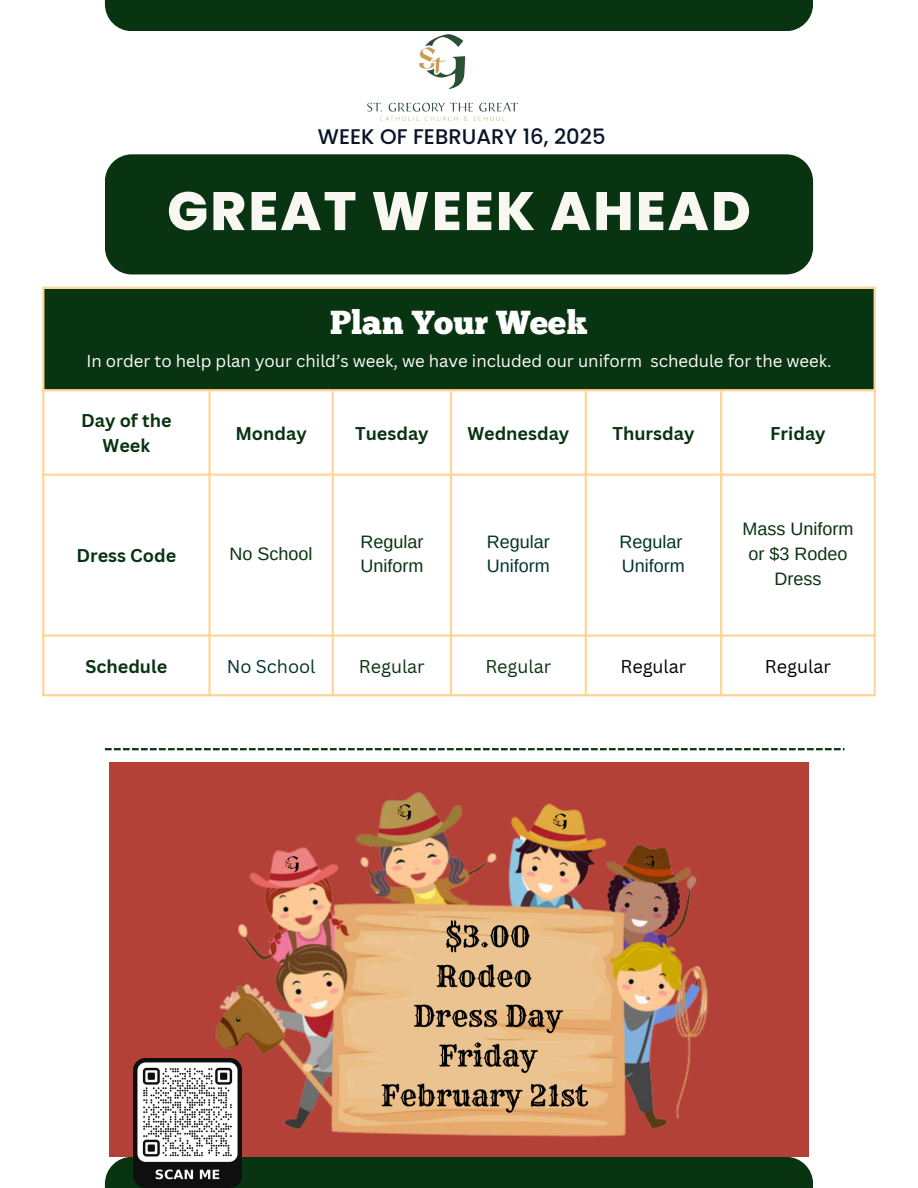
<style>
.page{position:relative;width:918px;height:1188px;background:#fff}
.page>*{position:absolute;margin:0;border:0;box-sizing:border-box;transform-origin:0 0}
.t1{font:800 54px "Poppins";letter-spacing:.045em;color:#f8f7f2}
.t2{font:33.3px "Chunk Five";color:#fff}
.t3{font:500 21.15px "Poppins";color:#081427}
.t4{font:700 18px/24.8px "Canva Sans";color:#093411;text-align:center}
.t5{font:18px/24.8px "Arimo";color:#093411;text-align:center}
.t6{font:18px/24.8px "Arimo";color:#03352e}
.t7{font:18px "Canva Sans";color:#093411}
.t8{font:18px "Canva Sans";color:#000}
.t9{font:18px "Canva Sans";color:#03352e}
.t10{font:16.8px "Canva Sans";color:#fff}
</style>
<div class="page">
<div style="left:105px;top:154px;width:708px;height:120px;background:#093411;border-radius:27px"></div>
<svg style="left:105px;top:748px;width:740px;height:2px"></svg>
<div style="left:105px;top:1157px;width:708px;height:31px;background:#093411"></div>
<div style="left:105px;top:0;width:708px;height:31px;background:#093411"></div>
<img style="left:367px;top:34px;width:151px;height:87px">
<div style="left:43px;top:288px;width:832px;height:103px;background:#093411"></div>
<hr style="left:42px;top:289px;width:2px;height:405px;background:#ffd699">
<hr style="left:208px;top:391px;width:3px;height:303px;background:#ffd699">
<hr style="left:332px;top:391px;width:2px;height:303px;background:#ffd699">
<hr style="left:450px;top:391px;width:2px;height:303px;background:#ffd699">
<hr style="left:585px;top:391px;width:2px;height:303px;background:#ffd699">
<hr style="left:720px;top:391px;width:2px;height:303px;background:#ffd699">
<hr style="left:874px;top:289px;width:2px;height:405px;background:#ffd699">
<hr style="left:42px;top:287px;width:834px;height:2px;background:#ffd699">
<hr style="left:42px;top:389px;width:834px;height:2px;background:#ffd699">
<hr style="left:42px;top:473px;width:834px;height:3px;background:#ffd699">
<hr style="left:42px;top:634px;width:834px;height:3px;background:#ffd699">
<hr style="left:42px;top:694px;width:834px;height:2px;background:#ffd699">
<img style="left:109px;top:763px;width:699px;height:393px">
<img style="left:133px;top:1059px;width:108px;height:129px">
<p class="t3" style="left:318px;top:122px;width:289px">WEEK OF FEBRUARY 16, 2025</p>
<p class="t1" style="left:167px;top:173px;width:585px">GREAT WEEK AHEAD</p>
<p class="t2" style="left:330px;top:309px;width:259px">Plan Your Week</p>
<p class="t10" style="left:86px;top:349px;width:747px">In order to help plan your child’s week, we have included our uniform schedule for the week.</p>
<h1 class="t4" style="left:81px;top:408px;width:92px">Day of the<br>Week</h1>
<p class="t4" style="left:235px;top:420px;width:73px">Monday</p>
<p class="t4" style="left:355px;top:420px;width:75px">Tuesday</p>
<p class="t4" style="left:467px;top:420px;width:103px">Wednesday</p>
<p class="t4" style="left:612px;top:420px;width:83px">Thursday</p>
<p class="t4" style="left:770px;top:420px;width:57px">Friday</p>
<p class="t4" style="left:76px;top:543px;width:101px">Dress Code</p>
<p class="t5" style="left:230px;top:541px;width:84px">No School</p>
<p class="t5" style="left:360px;top:529px;width:65px">Regular</p>
<p class="t5" style="left:360px;top:554px;width:64px">Uniform</p>
<p class="t6" style="left:487px;top:529px;width:65px">Regular<br>Uniform</p>
<p class="t6" style="left:619px;top:529px;width:65px">Regular</p>
<p class="t6" style="left:622px;top:554px;width:64px">Uniform</p>
<p class="t5" style="left:742px;top:517px;width:112px">Mass Uniform or $3 Rodeo<br>Dress</p>
<p class="t4" style="left:85px;top:653px;width:83px">Schedule</p>
<p class="t9" style="left:227px;top:653px;width:90px">No School</p>
<p class="t7" style="left:359px;top:653px;width:67px">Regular</p>
<p class="t7" style="left:485px;top:653px;width:67px">Regular</p>
<p class="t8" style="left:621px;top:653px;width:67px">Regular</p>
<p class="t8" style="left:765px;top:653px;width:67px">Regular</p>
</div>
